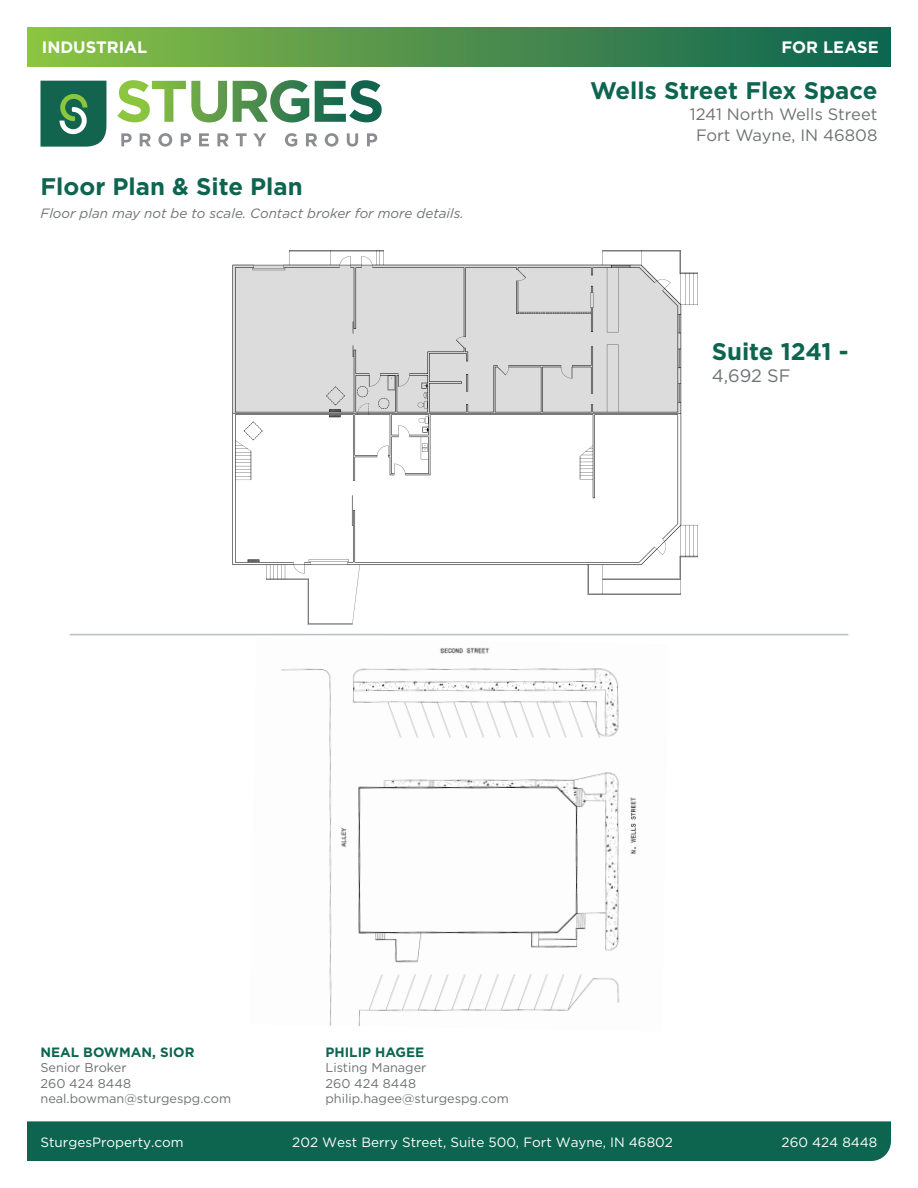
<style>
.page{position:relative;width:918px;height:1188px;background:#fff}
.page>*{position:absolute;margin:0;border:0;box-sizing:border-box;transform-origin:0 0}
.t1{font:700 24px "Gotham";color:#0d6550}
.t2{font:18px "Gotham";color:#6f7274}
.t3{font:16.5px/21px "Gotham";color:#6f7274;text-align:center}
.t4{font:700 16.5px "Gotham";color:#fff}
.t5{font:13.5px "Gotham";color:#fff}
.t6{font:italic 13.5px "Gotham";color:#6f7274}
.t7{font:700 13.5px "Gotham";color:#0d6550}
.t8{font:12.75px/15.3px "Gotham";color:#6f7274}
</style>
<div class="page">
<div style="left:27px;top:1121px;width:864px;height:40px;background:#0d6550"></div>
<svg style="left:40px;top:81px;width:66px;height:66px"></svg>
<svg style="left:121px;top:133px;width:11px;height:13px"></svg>
<svg style="left:140px;top:133px;width:11px;height:13px"></svg>
<svg style="left:158px;top:133px;width:14px;height:14px"></svg>
<svg style="left:181px;top:133px;width:10px;height:13px"></svg>
<svg style="left:199px;top:133px;width:10px;height:13px"></svg>
<svg style="left:217px;top:133px;width:12px;height:13px"></svg>
<svg style="left:236px;top:133px;width:11px;height:13px"></svg>
<svg style="left:253px;top:133px;width:13px;height:13px"></svg>
<svg style="left:285px;top:133px;width:12px;height:14px"></svg>
<svg style="left:306px;top:133px;width:11px;height:13px"></svg>
<svg style="left:325px;top:133px;width:14px;height:14px"></svg>
<svg style="left:347px;top:133px;width:11px;height:14px"></svg>
<svg style="left:367px;top:133px;width:10px;height:13px"></svg>
<svg style="left:117px;top:80px;width:265px;height:43px"></svg>
<div style="left:27px;top:27px;width:864px;height:40px;background:linear-gradient(to right,#8dc145,#0d6153)"></div>
<img style="left:232px;top:250px;width:466px;height:375px">
<img style="left:281px;top:647px;width:356px;height:379px">
<hr style="left:70px;top:634px;width:778px;height:1px;background:#babdc0">
<p class="t4" style="left:42px;top:37px;width:107px">INDUSTRIAL</p>
<p class="t4" style="left:781px;top:37px;width:99px">FOR LEASE</p>
<h1 class="t1" style="left:590px;top:75px;width:289px">Wells Street Flex Space</h1>
<p class="t3" style="left:690px;top:104px;width:189px">1241 North Wells Street<br>Fort Wayne, IN 46808</p>
<p class="t1" style="left:40px;top:170px;width:264px">Floor Plan &amp; Site Plan</p>
<p class="t6" style="left:40px;top:205px;width:425px">Floor plan may not be to scale. Contact broker for more details.</p>
<p class="t1" style="left:712px;top:336px;width:138px">Suite 1241 -</p>
<p class="t2" style="left:712px;top:364px;width:80px">4,692 SF</p>
<p class="t7" style="left:40px;top:1043px;width:155px">NEAL BOWMAN, SIOR</p>
<p class="t8" style="left:40px;top:1060px;width:192px">Senior Broker<br>260 424 8448 neal.bowman@sturgespg.com</p>
<p class="t7" style="left:326px;top:1043px;width:100px">PHILIP HAGEE</p>
<p class="t8" style="left:326px;top:1060px;width:185px">Listing Manager<br>260 424 8448 philip.hagee@sturgespg.com</p>
<p class="t5" style="left:40px;top:1133px;width:145px">SturgesProperty.com</p>
<p class="t5" style="left:292px;top:1133px;width:382px">202 West Berry Street, Suite 500, Fort Wayne, IN 46802</p>
<p class="t5" style="left:782px;top:1133px;width:97px">260 424 8448</p>
</div>
